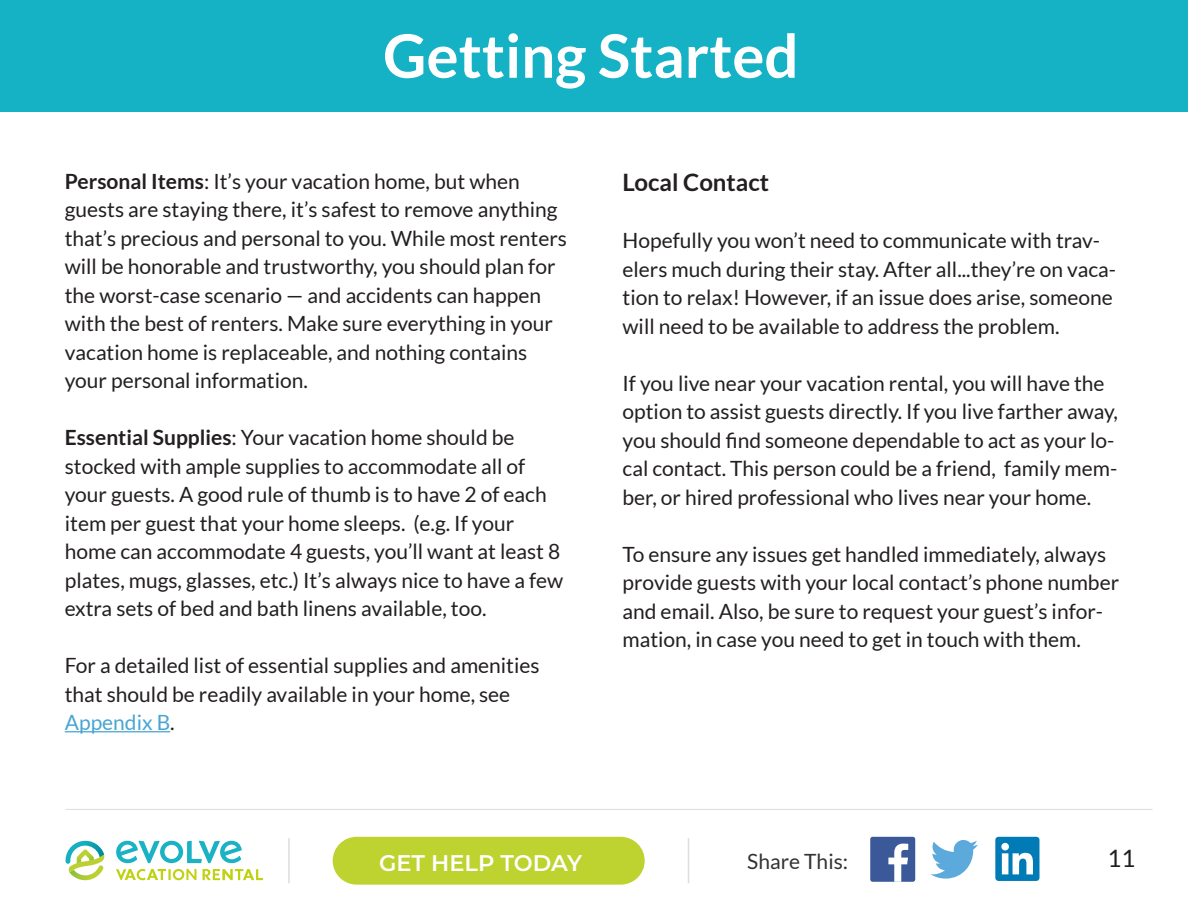
<style>
.page{position:relative;width:1188px;height:918px;background:#fff}
.page>*{position:absolute;margin:0;border:0;box-sizing:border-box;transform-origin:0 0}
.t1{font:700 60px "Lato";color:#fff}
.t2{font:700 24px "Lato";color:#231f20}
.t3{font:24px "Lato";color:#231f20}
.t4{font:600 22.5px "Montserrat";color:#fff}
.t5{font:21px/28.5px "Lato";color:#231f20}
.t6{font:21px "Lato";color:#323332}
.t7{font:21px "Lato";color:#47a5d3}
.s1{font-weight:700}
.s2{color:#231f20}
</style>
<div class="page">
<svg style="left:116px;top:869px;width:80px;height:11px"></svg>
<svg style="left:203px;top:869px;width:60px;height:11px"></svg>
<svg style="left:116px;top:841px;width:126px;height:22px"></svg>
<svg style="left:66px;top:841px;width:39px;height:39px"></svg>
<div style="left:333px;top:837px;width:312px;height:48px;background:#bed330;border-radius:24px"></div>
<hr style="left:688px;top:838px;width:1px;height:45px;background:#dddddb">
<hr style="left:288px;top:838px;width:2px;height:45px;background:#dddddb">
<div style="left:0;top:0;width:1188px;height:112px;background:#15b1c4"></div>
<hr style="left:66px;top:809px;width:1086px;height:1px;background:#dddddb">
<div style="left:870px;top:837px;width:45px;height:45px;background:#3b5998;border-radius:2px"></div>
<svg style="left:888px;top:844px;width:20px;height:38px"></svg>
<svg style="left:931px;top:840px;width:47px;height:39px"></svg>
<div style="left:995px;top:837px;width:44px;height:44px;background:#007bb6;border-radius:3px"></div>
<svg style="left:1001px;top:843px;width:32px;height:31px"></svg>
<hr style="left:65px;top:731px;width:105px;height:1px;background:#47a5d3">
<p class="t1" style="left:383px;top:22px;width:417px">Getting Started</p>
<p class="t5" style="left:65px;top:167px;width:504px"><span class="s1">Personal Items</span>: It’s your vacation home, but when guests are staying there, it’s safest to remove anything that’s precious and personal to you. While most renters will be honorable and trustworthy, you should plan for the worst-case scenario — and accidents can happen with the best of renters. Make sure everything in your vacation home is replaceable, and nothing contains your personal information.</p>
<p class="t5" style="left:65px;top:423px;width:500px"><span class="s1">Essential Supplies</span>: Your vacation home should be stocked with ample supplies to accommodate all of your guests. A good rule of thumb is to have 2 of each item per guest that your home sleeps. (e.g. If your home can accommodate 4 guests, you’ll want at least 8 plates, mugs, glasses, etc.) It’s always nice to have a few extra sets of bed and bath linens available, too.</p>
<p class="t5" style="left:65px;top:651px;width:476px">For a detailed list of essential supplies and amenities that should be readily available in your home, see</p>
<p class="t7" style="left:65px;top:711px;width:111px">Appendix B<span class="s2">.</span></p>
<p class="t2" style="left:623px;top:169px;width:148px">Local Contact</p>
<p class="t5" style="left:623px;top:227px;width:495px">Hopefully you won’t need to communicate with trav&shy;elers much during their stay. After all...they’re on vaca&shy;tion to relax! However, if an issue does arise, someone will need to be available to address the problem.</p>
<p class="t5" style="left:623px;top:369px;width:497px">If you live near your vacation rental, you will have the option to assist guests directly. If you live farther away, you should find someone dependable to act as your lo&shy;cal contact. This person could be a friend, family mem&shy;ber, or hired professional who lives near your home.</p>
<p class="t5" style="left:623px;top:540px;width:498px">To ensure any issues get handled immediately, always provide guests with your local contact’s phone number and email. Also, be sure to request your guest’s infor&shy;mation, in case you need to get in touch with them.</p>
<p class="t4" style="left:379px;top:847px;width:204px">GET HELP TODAY</p>
<p class="t6" style="left:747px;top:849px;width:102px">Share This:</p>
<p class="t3" style="left:1107px;top:845px;width:29px">11</p>
</div>
